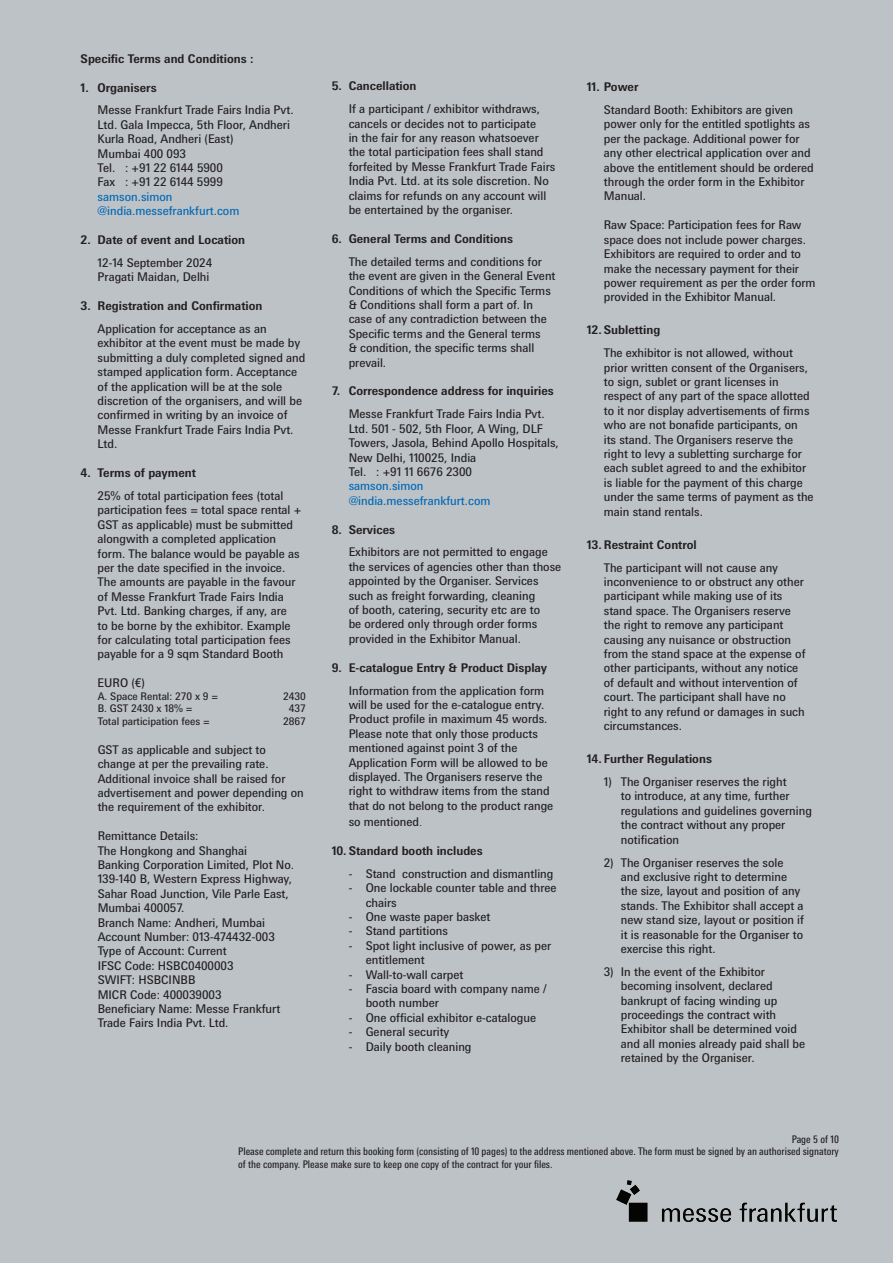
<style>
.page{position:relative;width:893px;height:1263px;background:#bcc2c6}
.page>*{position:absolute;margin:0;border:0;box-sizing:border-box;transform-origin:0 0}
.t1{font:12px/14.4px "Messe Univers";color:#231f20}
.t2{font:700 12px "Messe Univers";color:#231f20}
.t3{font:12px/14.4px "Messe Univers";color:#0168b5}
.t4{font:condensed 10.5px/12.6px "Messe Univers";color:#231f20;text-align:justify}
.t5{font:10.5px "Messe Univers";color:#231f20}
.s1{font-weight:300}
</style>
<div class="page">
<img style="left:616px;top:1180px;width:221px;height:41px">
<p class="t2" style="left:81px;top:51px;width:174px">Specific Terms and Conditions :</p>
<p class="t2" style="left:81px;top:80px;width:78px">1. Organisers</p>
<p class="t1" style="left:98px;top:103px;width:197px">Messe Frankfurt Trade Fairs India Pvt.<br>Ltd. Gala Impecca, 5th Floor, Andheri<br>Kurla Road, Andheri (East)<br>Mumbai 400 093<br>Tel. : +91 22 6144 5900<br>Fax : +91 22 6144 5999</p>
<p class="t3" style="left:98px;top:189px;width:143px">samson.simon @india.messefrankfurt.com</p>
<p class="t2" style="left:81px;top:232px;width:166px">2. Date of event and Location</p>
<p class="t1" style="left:98px;top:255px;width:116px">12-14 September 2024<br>Pragati Maidan, Delhi</p>
<p class="t2" style="left:81px;top:298px;width:183px">3. Registration and Confirmation</p>
<p class="t1" style="left:98px;top:321px;width:209px">Application for acceptance as an exhibitor at the event must be made by submitting a duly completed signed and stamped application form. Acceptance of the application will be at the sole discretion of the organisers, and will be confirmed in writing by an invoice of Messe Frankfurt Trade Fairs India Pvt.<br>Ltd.</p>
<p class="t2" style="left:81px;top:465px;width:117px">4. Terms of payment</p>
<p class="t1" style="left:98px;top:488px;width:205px">25% of total participation fees (total participation fees = total space rental + GST as applicable) must be submitted alongwith a completed application form. The balance would be payable as per the date specified in the invoice.<br>The amounts are payable in the favour of Messe Frankfurt Trade Fairs India Pvt. Ltd. Banking charges, if any, are<br>to be borne by the exhibitor. Example for calculating total participation fees payable for a 9 sqm Standard Booth</p>
<p class="t1" style="left:98px;top:675px;width:49px">EURO (€)</p>
<p class="t5" style="left:98px;top:689px;width:122px">A. Space Rental: 270 x 9 =</p>
<p class="t5" style="left:283px;top:689px;width:24px">2430</p>
<p class="t5" style="left:98px;top:702px;width:96px">B. GST 2430 x 18% =</p>
<p class="t5" style="left:289px;top:702px;width:19px">437</p>
<p class="t5" style="left:98px;top:715px;width:114px">Total participation fees =</p>
<p class="t5" style="left:283px;top:715px;width:24px">2867</p>
<p class="t1" style="left:98px;top:742px;width:208px">GST as applicable and subject to change at per the prevailing rate.<br>Additional invoice shall be raised for advertisement and power depending on the requirement of the exhibitor.</p>
<p class="t1" style="left:98px;top:828px;width:198px">Remittance Details:<br>The Hongkong and Shanghai<br>Banking Corporation Limited, Plot No.<br>139-140 B, Western Express Highway,<br>Sahar Road Junction, Vile Parle East,<br>Mumbai 400057.<br>Branch Name: Andheri, Mumbai<br>Account Number: 013-474432-003<br>Type of Account: Current<br>IFSC Code: HSBC0400003<br>SWIFT: HSBCINBB<br>MICR Code: 400039003<br>Beneficiary Name: Messe Frankfurt<br>Trade Fairs India Pvt. Ltd.</p>
<p class="t2" style="left:332px;top:79px;width:86px">5. Cancellation</p>
<p class="t1" style="left:349px;top:102px;width:208px">If a participant / exhibitor withdraws, cancels or decides not to participate<br>in the fair for any reason whatsoever the total participation fees shall stand forfeited by Messe Frankfurt Trade Fairs India Pvt. Ltd. at its sole discretion. No claims for refunds on any account will be entertained by the organiser.</p>
<p class="t2" style="left:332px;top:231px;width:183px">6. General Terms and Conditions</p>
<p class="t1" style="left:349px;top:254px;width:208px">The detailed terms and conditions for the event are given in the General Event Conditions of which the Specific Terms &amp; Conditions shall form a part of. In case of any contradiction between the Specific terms and the General terms<br>&amp; condition, the specific terms shall prevail.</p>
<p class="t2" style="left:332px;top:384px;width:224px">7. Correspondence address for inquiries</p>
<p class="t1" style="left:349px;top:407px;width:212px">Messe Frankfurt Trade Fairs India Pvt.<br>Ltd. 501 - 502, 5th Floor, A Wing, DLF<br>Towers, Jasola, Behind Apollo Hospitals,<br>New Delhi, 110025, India<br>Tel. : +91 11 6676 2300</p>
<p class="t3" style="left:349px;top:479px;width:143px">samson.simon @india.messefrankfurt.com</p>
<p class="t2" style="left:332px;top:522px;width:65px">8. Services</p>
<p class="t1" style="left:349px;top:545px;width:214px">Exhibitors are not permitted to engage the services of agencies other than those appointed by the Organiser. Services such as freight forwarding, cleaning<br>of booth, catering, security etc are to<br>be ordered only through order forms provided in the Exhibitor Manual.</p>
<p class="t2" style="left:332px;top:660px;width:217px">9. E-catalogue Entry &amp; Product Display</p>
<p class="t1" style="left:349px;top:683px;width:206px">Information from the application form will be used for the e-catalogue entry.<br>Product profile in maximum 45 words.<br>Please note that only those products mentioned against point 3 of the Application Form will be allowed to be displayed. The Organisers reserve the right to withdraw items from the stand that do not belong to the product range</p>
<p class="t1" style="left:349px;top:814px;width:75px">so mentioned<span class="s1">.</span></p>
<p class="t2" style="left:332px;top:843px;width:153px">10. Standard booth includes</p>
<p class="t1" style="left:349px;top:866px;width:206px">- Stand construction and dismantling</p>
<p class="t1" style="left:366px;top:880px;width:192px;text-indent:-17px">- One lockable counter table and three chairs</p>
<p class="t1" style="left:349px;top:909px;width:143px">- One waste paper basket</p>
<p class="t1" style="left:349px;top:924px;width:101px">- Stand partitions</p>
<p class="t1" style="left:366px;top:938px;width:187px;text-indent:-17px">- Spot light inclusive of power, as per entitlement</p>
<p class="t1" style="left:349px;top:967px;width:116px">- Wall-to-wall carpet</p>
<p class="t1" style="left:366px;top:981px;width:182px;text-indent:-17px">- Fascia board with company name / booth number</p>
<p class="t1" style="left:349px;top:1010px;width:189px">- One official exhibitor e-catalogue</p>
<p class="t1" style="left:349px;top:1024px;width:102px">- General security</p>
<p class="t1" style="left:349px;top:1039px;width:124px">- Daily booth cleaning</p>
<p class="t2" style="left:587px;top:79px;width:53px">11. Power</p>
<p class="t1" style="left:604px;top:102px;width:211px">Standard Booth: Exhibitors are given power only for the entitled spotlights as per the package. Additional power for any other electrical application over and above the entitlement should be ordered through the order form in the Exhibitor Manual.</p>
<p class="t1" style="left:604px;top:218px;width:213px">Raw Space: Participation fees for Raw space does not include power charges.<br>Exhibitors are required to order and to make the necessary payment for their power requirement as per the order form provided in the Exhibitor Manual.</p>
<p class="t2" style="left:587px;top:323px;width:75px">12. Subletting</p>
<p class="t1" style="left:604px;top:346px;width:211px">The exhibitor is not allowed, without prior written consent of the Organisers, to sign, sublet or grant licenses in respect of any part of the space allotted to it nor display advertisements of firms who are not bonafide participants, on<br>its stand. The Organisers reserve the right to levy a subletting surcharge for each sublet agreed to and the exhibitor is liable for the payment of this charge under the same terms of payment as the main stand rentals.</p>
<p class="t2" style="left:587px;top:537px;width:111px">13. Restraint Control</p>
<p class="t1" style="left:604px;top:560px;width:203px">The participant will not cause any inconvenience to or obstruct any other participant while making use of its stand space. The Organisers reserve the right to remove any participant causing any nuisance or obstruction from the stand space at the expense of other participants, without any notice of default and without intervention of court. The participant shall have no right to any refund or damages in such circumstances.</p>
<p class="t2" style="left:587px;top:751px;width:127px">14. Further Regulations</p>
<p class="t1" style="left:621px;top:774px;width:193px;text-indent:-17px">1) The Organiser reserves the right<br>to introduce, at any time, further regulations and guidelines governing the contract without any proper notification</p>
<p class="t1" style="left:621px;top:855px;width:185px;text-indent:-17px">2) The Organiser reserves the sole and exclusive right to determine the size, layout and position of any stands. The Exhibitor shall accept a new stand size, layout or position if it is reasonable for the Organiser to exercise this right.</p>
<p class="t1" style="left:621px;top:964px;width:186px;text-indent:-17px">3) In the event of the Exhibitor becoming insolvent, declared bankrupt of facing winding up proceedings the contract with<br>Exhibitor shall be determined void and all monies already paid shall be retained by the Organiser.</p>
<p class="t4" style="left:238px;top:1132px;width:602px;text-indent:553px">Page 5 of 10<br>Please complete and return this booking form (consisting of 10 pages) to the address mentioned above. The form must be signed by an authorised signatory of the company. Please make sure to keep one copy of the contract for your files.</p>
</div>
